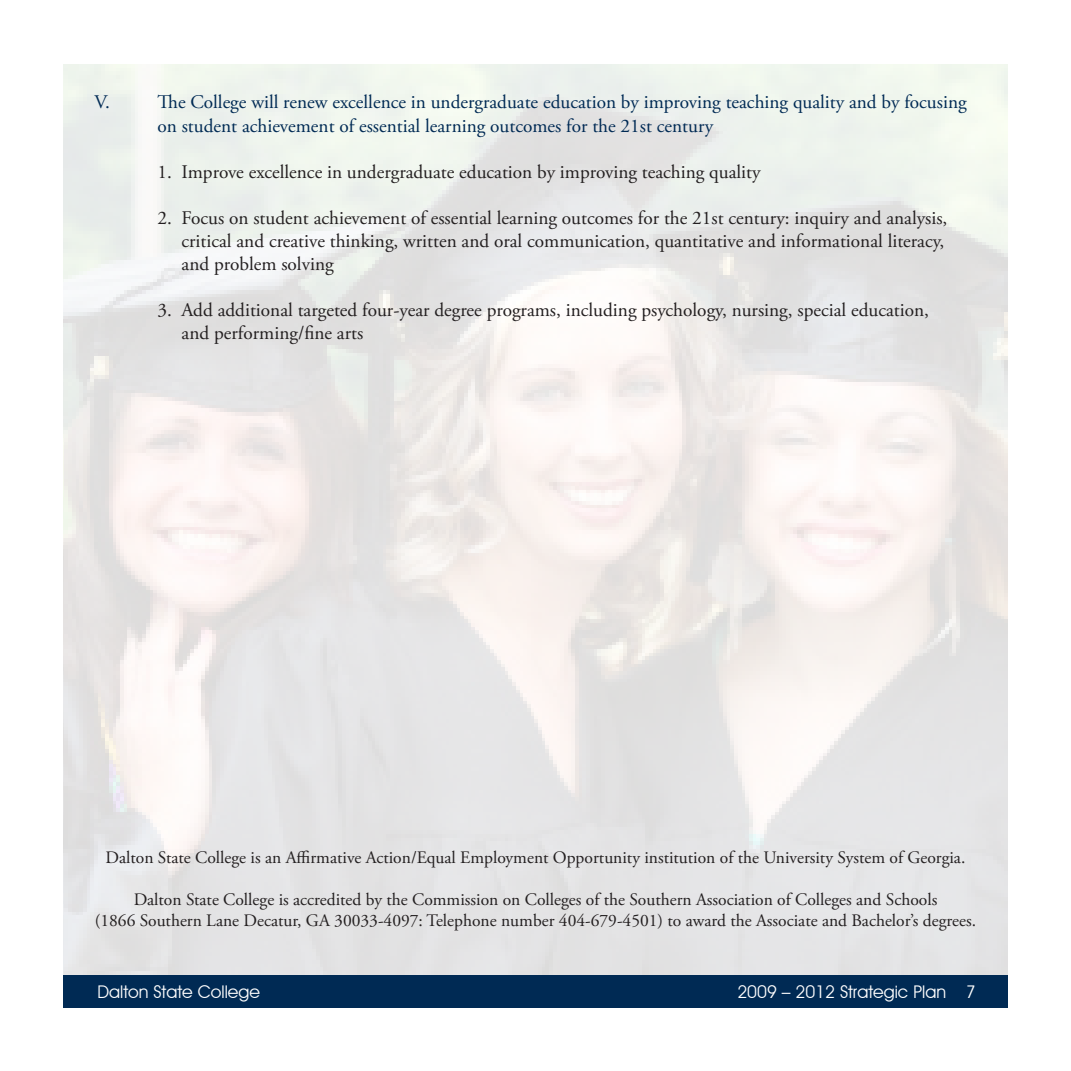
<style>
.page{position:relative;width:1071px;height:1071px;background:#fff}
.page>*{position:absolute;margin:0;border:0;box-sizing:border-box;transform-origin:0 0}
.t1{font:19.25px "Adobe Garamond Pro";color:#231f20}
.t2{font:19.25px "Adobe Garamond Pro";color:#002a54}
.t3{font:17.5px "Adobe Garamond Pro";color:#231f20}
.t4{font:17.5px "Avant Garde IT Cby BT";color:#fff}
</style>
<div class="page">
<div style="left:63px;top:975px;width:945px;height:33px;background:#002a54"></div>
<p class="t2" style="left:94px;top:91px;width:17px">V.</p>
<p class="t2" style="left:158px;top:91px;width:811px">The College will renew excellence in undergraduate education by improving teaching quality and by focusing</p>
<p class="t2" style="left:158px;top:114px;width:557px">on student achievement of essential learning outcomes for the 21st century</p>
<p class="t1" style="left:158px;top:160px;width:604px">1. Improve excellence in undergraduate education by improving teaching quality</p>
<p class="t1" style="left:158px;top:206px;width:791px">2. Focus on student achievement of essential learning outcomes for the 21st century: inquiry and analysis,</p>
<p class="t1" style="left:182px;top:229px;width:764px">critical and creative thinking, written and oral communication, quantitative and informational literacy,</p>
<p class="t1" style="left:182px;top:253px;width:154px">and problem solving</p>
<p class="t1" style="left:158px;top:299px;width:773px">3. Add additional targeted four-year degree programs, including psychology, nursing, special education,</p>
<p class="t1" style="left:182px;top:322px;width:183px">and performing/fine arts</p>
<p class="t3" style="left:106px;top:847px;width:861px">Dalton State College is an Affirmative Action/Equal Employment Opportunity institution of the University System of Georgia.</p>
<p class="t3" style="left:134px;top:889px;width:805px">Dalton State College is accredited by the Commission on Colleges of the Southern Association of Colleges and Schools</p>
<p class="t3" style="left:95px;top:910px;width:883px">(1866 Southern Lane Decatur, GA 30033-4097: Telephone number 404-679-4501) to award the Associate and Bachelor’s degrees.</p>
<p class="t4" style="left:98px;top:981px;width:164px">Dalton State College</p>
<p class="t4" style="left:737px;top:981px;width:240px">2009 – 2012 Strategic Plan 7</p>
</div>
